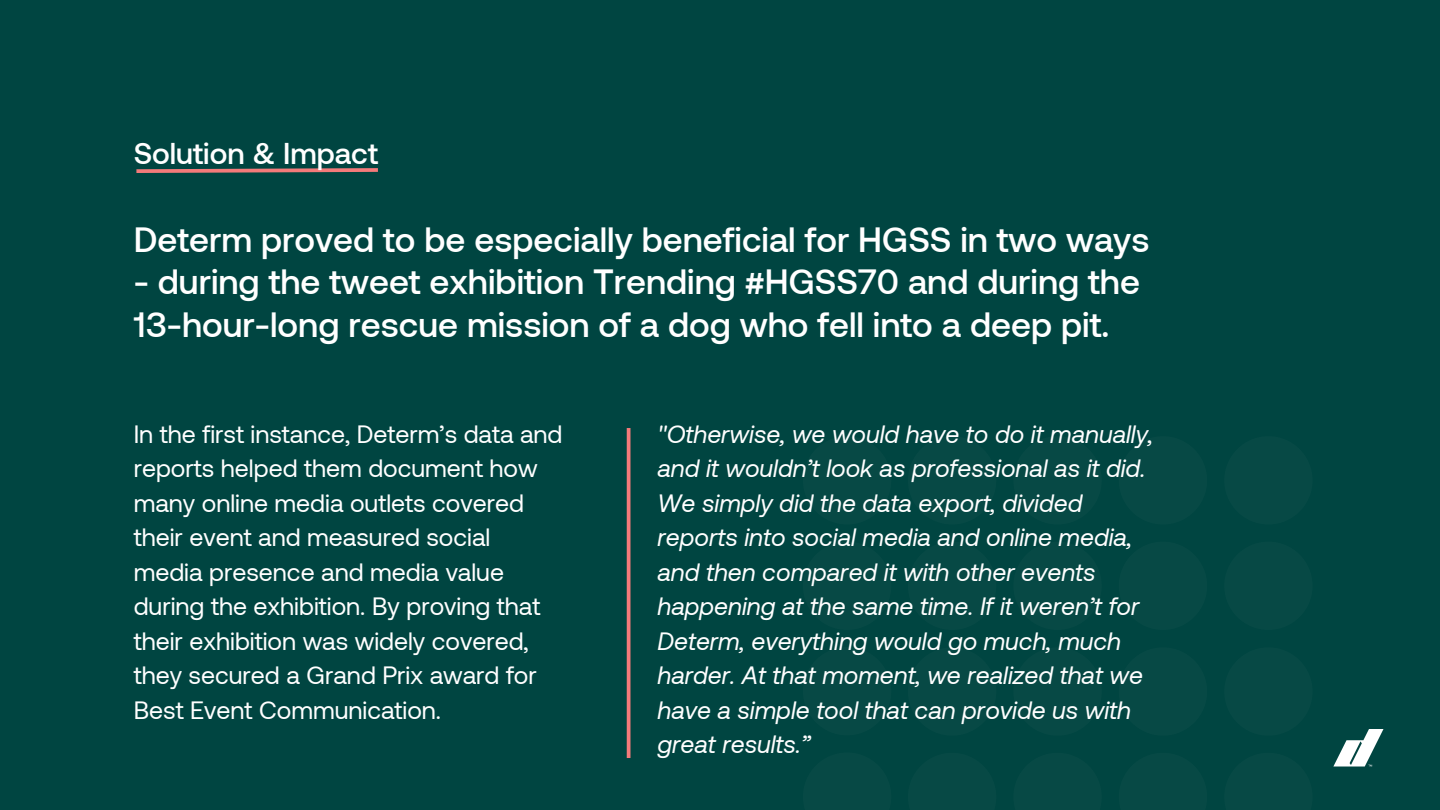
<style>
.page{position:relative;width:1440px;height:810px;background:#004541}
.page>*{position:absolute;margin:0;border:0;box-sizing:border-box;transform-origin:0 0}
.t1{font:500 35px/42.8px "Aeonik";color:#fff}
.t2{font:500 30px "Aeonik";color:#fff}
.t3{font:italic 25px/34.5px "Aeonik";color:#fff}
.t4{font:25px/34.5px "Aeonik";color:#fff}
</style>
<div class="page">
<svg style="left:1333px;top:729px;width:51px;height:38px"></svg>
<div style="left:803px;top:436px;width:88px;height:89px;background:#074945;border-radius:50%"></div>
<div style="left:803px;top:542px;width:88px;height:88px;background:#074945;border-radius:50%"></div>
<div style="left:803px;top:647px;width:88px;height:88px;background:#074945;border-radius:50%"></div>
<div style="left:803px;top:752px;width:88px;height:58px;background:#074945"></div>
<div style="left:908px;top:436px;width:88px;height:89px;background:#074945;border-radius:50%"></div>
<div style="left:1013px;top:436px;width:89px;height:89px;background:#074945;border-radius:50%"></div>
<div style="left:1119px;top:436px;width:88px;height:89px;background:#074945;border-radius:50%"></div>
<div style="left:1224px;top:436px;width:89px;height:89px;background:#074945;border-radius:50%"></div>
<div style="left:908px;top:542px;width:88px;height:88px;background:#074945;border-radius:50%"></div>
<div style="left:1013px;top:542px;width:89px;height:88px;background:#074945;border-radius:50%"></div>
<div style="left:1119px;top:542px;width:88px;height:88px;background:#074945;border-radius:50%"></div>
<div style="left:1224px;top:542px;width:89px;height:88px;background:#074945;border-radius:50%"></div>
<div style="left:908px;top:647px;width:88px;height:89px;background:#074945;border-radius:50%"></div>
<div style="left:1013px;top:647px;width:89px;height:89px;background:#074945;border-radius:50%"></div>
<div style="left:1119px;top:647px;width:88px;height:89px;background:#074945;border-radius:50%"></div>
<div style="left:1224px;top:647px;width:89px;height:89px;background:#074945;border-radius:50%"></div>
<div style="left:908px;top:753px;width:88px;height:57px;background:#074945"></div>
<div style="left:1013px;top:753px;width:89px;height:57px;background:#074945"></div>
<div style="left:1119px;top:753px;width:88px;height:57px;background:#074945"></div>
<div style="left:1224px;top:753px;width:89px;height:57px;background:#074945"></div>
<svg style="left:136px;top:168px;width:242px;height:5px"></svg>
<hr style="left:627px;top:428px;width:3px;height:330px;background:#f47a7a">
<p class="t2" style="left:134px;top:134px;width:246px">Solution &amp; Impact</p>
<p class="t1" style="left:134px;top:216px;width:1017px">Determ proved to be especially beneficial for HGSS in two ways</p>
<p class="t1" style="left:134px;top:259px;width:1008px">- during the tweet exhibition Trending #HGSS70 and during the<br>13-hour-long rescue mission of a dog who fell into a deep pit.</p>
<p class="t4" style="left:134px;top:415px;width:430px">In the first instance, Determ’s data and reports helped them document how many online media outlets covered their event and measured social media presence and media value during the exhibition. By proving that their exhibition was widely covered, they secured a Grand Prix award for Best Event Communication.</p>
<p class="t3" style="left:658px;top:415px;width:497px">"Otherwise, we would have to do it manually, and it wouldn’t look as professional as it did.<br>We simply did the data export, divided reports into social media and online media, and then compared it with other events happening at the same time. If it weren’t for Determ, everything would go much, much harder. At that moment, we realized that we have a simple tool that can provide us with great results.”</p>
</div>
